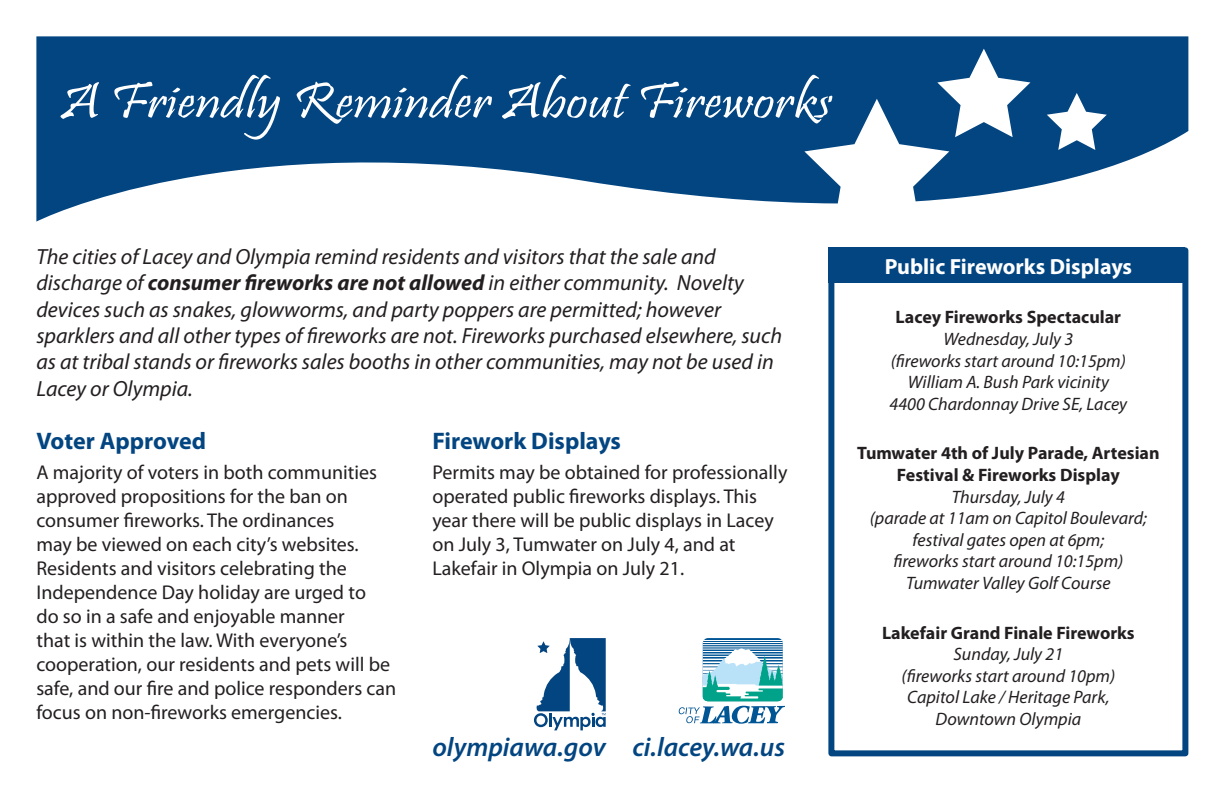
<style>
.page{position:relative;width:1224px;height:792px;background:#fff}
.page>*{position:absolute;margin:0;border:0;box-sizing:border-box;transform-origin:0 0}
.t1{font:52px "Pristina";color:#fff;scale:1.17 1}
.t2{font:italic 600 26.8px "Myriad Pro";color:#034581}
.t3{font:700 24px "Myriad Pro";letter-spacing:-.005em;color:#034581}
.t4{font:italic 22px/26.4px "Myriad Pro";color:#231f20}
.t5{font:700 22px "Myriad Pro";color:#fff}
.t6{font:20px/24px "Myriad Pro";color:#231f20}
.t7{font:italic 18px/21.6px "Myriad Pro";color:#231f20;text-align:center}
.t8{font:700 18px/21.6px "Myriad Pro";color:#231f20;text-align:center}
.s1{font-weight:700}
</style>
<div class="page">
<svg style="left:36px;top:36px;width:1152px;height:186px;fill:#034581"></svg>
<div style="left:828px;top:247px;width:357px;height:36px;background:#034581"></div>
<div style="left:828px;top:247px;width:360px;height:509px;border:6px solid #034581"></div>
<svg style="left:534px;top:638px;width:72px;height:92px"></svg>
<div style="left:703px;top:638px;width:80px;height:63px;background:linear-gradient(to right,#a0bfd7,#a0bfd7);border-radius:5px"></div>
<hr style="left:703px;top:647px;width:80px;height:1px;background:#fff">
<hr style="left:703px;top:644px;width:80px;height:1px;background:#fff">
<hr style="left:703px;top:642px;width:80px;height:1px;background:#fff">
<hr style="left:703px;top:640px;width:79px;height:1px;background:#fff">
<svg style="left:679px;top:648px;width:106px;height:76px"></svg>
<p class="t1" style="left:60px;top:72px;width:661px">A Friendly Reminder About Fireworks</p>
<p class="t4" style="left:36px;top:243px;width:747px">The cities of Lacey and Olympia remind residents and visitors that the sale and discharge of <span class="s1">consumer fireworks are not allowed</span> in either community. Novelty devices such as snakes, glowworms, and party poppers are permitted; however sparklers and all other types of fireworks are not. Fireworks purchased elsewhere, such as at tribal stands or fireworks sales booths in other communities, may not be used in Lacey or Olympia.</p>
<p class="t3" style="left:36px;top:425px;width:171px">Voter Approved</p>
<p class="t6" style="left:36px;top:460px;width:361px">A majority of voters in both communities approved propositions for the ban on consumer fireworks. The ordinances<br>may be viewed on each city’s websites.<br>Residents and visitors celebrating the Independence Day holiday are urged to<br>do so in a safe and enjoyable manner<br>that is within the law. With everyone’s cooperation, our residents and pets will be safe, and our fire and police responders can focus on non-fireworks emergencies.</p>
<p class="t3" style="left:432px;top:425px;width:190px">Firework Displays</p>
<p class="t6" style="left:432px;top:460px;width:357px">Permits may be obtained for professionally operated public fireworks displays. This year there will be public displays in Lacey on July 3, Tumwater on July 4, and at Lakefair in Olympia on July 21.</p>
<p class="t2" style="left:432px;top:730px;width:175px">olympiawa.gov</p>
<p class="t2" style="left:632px;top:730px;width:154px">ci.lacey.wa.us</p>
<p class="t5" style="left:885px;top:252px;width:249px">Public Fireworks Displays</p>
<p class="t8" style="left:896px;top:306px;width:227px">Lacey Fireworks Spectacular</p>
<p class="t7" style="left:943px;top:328px;width:131px">Wednesday, July 3</p>
<p class="t7" style="left:891px;top:350px;width:237px">(fireworks start around 10:15pm)</p>
<p class="t7" style="left:908px;top:371px;width:203px">William A. Bush Park vicinity</p>
<p class="t7" style="left:890px;top:393px;width:239px">4400 Chardonnay Drive SE, Lacey</p>
<p class="t8" style="left:857px;top:442px;width:304px">Tumwater 4th of July Parade, Artesian<br>Festival &amp; Fireworks Display</p>
<p class="t7" style="left:952px;top:486px;width:115px">Thursday, July 4</p>
<p class="t7" style="left:870px;top:507px;width:279px">(parade at 11am on Capitol Boulevard; festival gates open at 6pm;</p>
<p class="t7" style="left:893px;top:550px;width:232px">fireworks start around 10:15pm)</p>
<p class="t7" style="left:906px;top:572px;width:206px">Tumwater Valley Golf Course</p>
<p class="t8" style="left:882px;top:621px;width:254px">Lakefair Grand Finale Fireworks</p>
<p class="t7" style="left:954px;top:643px;width:111px">Sunday, July 21</p>
<p class="t7" style="left:902px;top:665px;width:215px">(fireworks start around 10pm)</p>
<p class="t7" style="left:907px;top:686px;width:204px">Capitol Lake / Heritage Park,</p>
<p class="t7" style="left:936px;top:708px;width:147px">Downtown Olympia</p>
</div>
